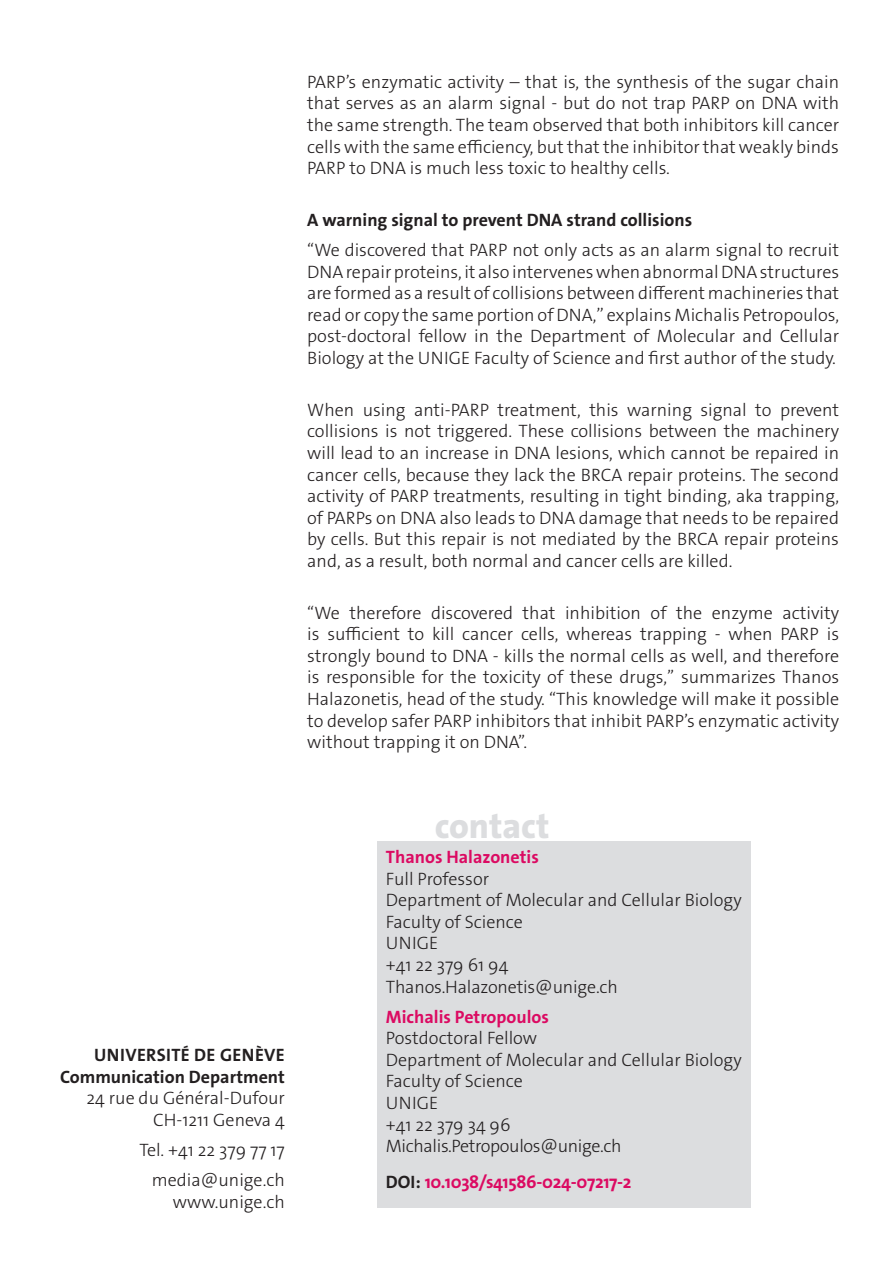
<style>
.page{position:relative;width:893px;height:1263px;background:#fff}
.page>*{position:absolute;margin:0;border:0;box-sizing:border-box;transform-origin:0 0}
._4__texte_courant{font:800 35.7px "The Sans Os F";color:#dcdddf}
._4__texte_courant-2{font:300 18px/21.6px "The Sans Os F";color:#231f20;text-align:justify}
.texte_courant{font:300 18px/21.6px "The Sans Os F";color:#231f20;text-align:right}
._4__texte_courant-3{font:700 18px "The Sans Os F";color:#231f20}
._4__texte_courant-4{font:700 18px "The Sans Os F";letter-spacing:-.02em;color:#db0a62}
.texte_courant-2{font:700 18px "The Sans Os F";letter-spacing:.02em;color:#231f20}
.s1{font-weight:700}
.s2{font-weight:700;color:#db0a62}
.s3{color:#231f20}
</style>
<div class="page">
<div style="left:377px;top:841px;width:373px;height:367px;background:#dcdddf"></div>
<p class="_4__texte_courant-2" style="left:307px;top:71px;width:533px">PARP’s enzymatic activity – that is, the synthesis of the sugar chain that serves as an alarm signal - but do not trap PARP on DNA with the same strength. The team observed that both inhibitors kill cancer cells with the same efficiency, but that the inhibitor that weakly binds PARP to DNA is much less toxic to healthy cells.</p>
<p class="_4__texte_courant-3" style="left:307px;top:208px;width:386px">A warning signal to prevent DNA strand collisions</p>
<p class="_4__texte_courant-2" style="left:307px;top:239px;width:533px">‘‘We discovered that PARP not only acts as an alarm signal to recruit DNA repair proteins, it also intervenes when abnormal DNA structures are formed as a result of collisions between different machineries that read or copy the same portion of DNA,’’ explains Michalis Petropoulos, post-doctoral fellow in the Department of Molecular and Cellular Biology at the UNIGE Faculty of Science and first author of the study.</p>
<p class="_4__texte_courant-2" style="left:307px;top:399px;width:533px">When using anti-PARP treatment, this warning signal to prevent collisions is not triggered. These collisions between the machinery will lead to an increase in DNA lesions, which cannot be repaired in cancer cells, because they lack the BRCA repair proteins. The second activity of PARP treatments, resulting in tight binding, aka trapping, of PARPs on DNA also leads to DNA damage that needs to be repaired by cells. But this repair is not mediated by the BRCA repair proteins and, as a result, both normal and cancer cells are killed.</p>
<p class="_4__texte_courant-2" style="left:307px;top:602px;width:533px">‘‘We therefore discovered that inhibition of the enzyme activity is sufficient to kill cancer cells, whereas trapping - when PARP is strongly bound to DNA - kills the normal cells as well, and therefore is responsible for the toxicity of these drugs,’’ summarizes Thanos Halazonetis, head of the study. ‘‘This knowledge will make it possible to develop safer PARP inhibitors that inhibit PARP’s enzymatic activity without trapping it on DNA’’.</p>
<p class="texte_courant-2" style="left:94px;top:1043px;width:192px">UNIVERSITÉ DE GENÈVE</p>
<p class="texte_courant" style="left:60px;top:1066px;width:226px"><span class="s1">Communication Department<br></span>24 rue du Général-Dufour<br>CH-1211 Geneva 4</p>
<p class="texte_courant" style="left:139px;top:1139px;width:147px">Tel. +41 22 379 77 17</p>
<p class="texte_courant" style="left:152px;top:1169px;width:135px">media@unige.ch www.unige.ch</p>
<p class="_4__texte_courant" style="left:435px;top:802px;width:116px">contact</p>
<p class="_4__texte_courant-2" style="left:386px;top:846px;width:357px;text-align:left"><span class="s2">Thanos Halazonetis<br></span>Full Professor<br>Department of Molecular and Cellular Biology<br>Faculty of Science<br>UNIGE<br>+41 22 379 61 94<br>Thanos.Halazonetis@unige.ch</p>
<p class="_4__texte_courant-2" style="left:386px;top:1006px;width:357px;text-align:left"><span class="s2">Michalis Petropoulos<br></span>Postdoctoral Fellow<br>Department of Molecular and Cellular Biology<br>Faculty of Science<br>UNIGE<br>+41 22 379 34 96<br>Michalis.Petropoulos@unige.ch</p>
<p class="_4__texte_courant-4" style="left:386px;top:1170px;width:247px"><span class="s3">DOI:</span> 10.1038/s41586-024-07217-2</p>
</div>
